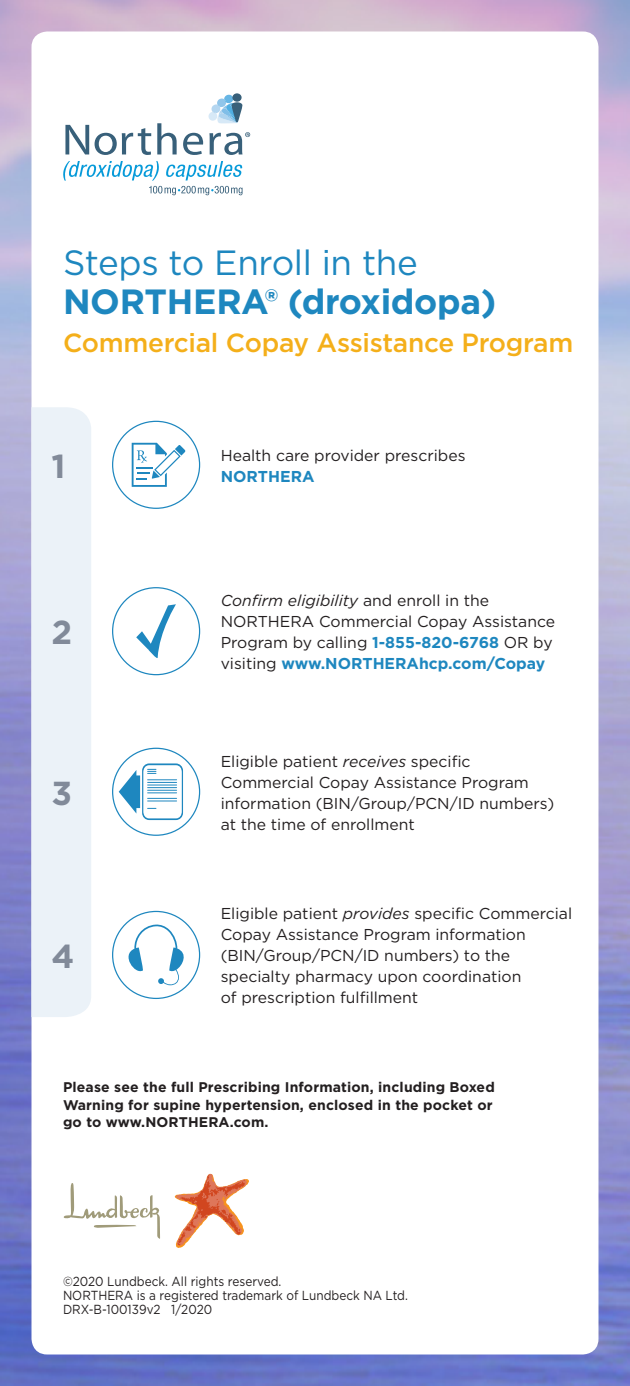
<style>
.page{position:relative;width:630px;height:1386px;background:#fff}
.page>*{position:absolute;margin:0;border:0;box-sizing:border-box;transform-origin:0 0}
.t1{font:700 35px/38.5px "Gotham";letter-spacing:-.01em;color:#1e87bf}
.Numbers{font:700 33.25px "Gotham";color:#818a99}
.t2{font:500 26.25px "Gotham";letter-spacing:-.01em;color:#f4af1a}
.Body_copy{font:15.75px/21px "Gotham";color:#231f20}
.Body_copy-2{font:700 15.75px "Gotham";color:#1e87bf}
.Please_See_line{font:700 14px/17.5px "Gotham";letter-spacing:.01em;color:#231f20}
.copyright{font:13.12px/14px "Gotham";color:#231f20;scale:.9 1}
.s1{font-weight:400}
.s2{font-style:italic}
.s3{font-weight:700;color:#1e87bf}
</style>
<div class="page">
<img style="left:0;top:0;width:630px;height:1386px">
<div style="left:32px;top:32px;width:566px;height:1322px;background:#fff;border-radius:16px"></div>
<svg style="left:175px;top:1174px;width:74px;height:74px"></svg>
<svg style="left:63px;top:1183px;width:97px;height:56px"></svg>
<div style="left:32px;top:407px;width:59px;height:610px;background:#ebf2f8"></div>
<svg style="left:132px;top:443px;width:53px;height:44px"></svg>
<svg style="left:136px;top:604px;width:40px;height:54px"></svg>
<svg style="left:119px;top:763px;width:64px;height:57px"></svg>
<svg style="left:120px;top:924px;width:68px;height:61px"></svg>
<svg style="left:65px;top:125px;width:24px;height:29px"></svg>
<svg style="left:95px;top:128px;width:56px;height:27px"></svg>
<svg style="left:157px;top:123px;width:20px;height:31px"></svg>
<svg style="left:183px;top:133px;width:20px;height:22px"></svg>
<svg style="left:232px;top:93px;width:10px;height:9px"></svg>
<svg style="left:208px;top:95px;width:34px;height:28px"></svg>
<svg style="left:63px;top:161px;width:180px;height:34px"></svg>
<svg style="left:209px;top:132px;width:41px;height:23px"></svg>
<h1 class="t1" style="left:63px;top:244px;width:435px"><span class="s1">Steps to Enroll in the<br></span>NORTHERA® (droxidopa)</h1>
<h2 class="t2" style="left:63px;top:328px;width:512px">Commercial Copay Assistance Program</h2>
<p class="Numbers" style="left:51px;top:444px;width:16px">1</p>
<p class="Numbers" style="left:51px;top:611px;width:22px">2</p>
<p class="Numbers" style="left:51px;top:771px;width:22px">3</p>
<p class="Numbers" style="left:51px;top:934px;width:24px">4</p>
<p class="Body_copy" style="left:221px;top:444px;width:246px">Health care provider prescribes</p>
<p class="Body_copy-2" style="left:221px;top:466px;width:95px">NORTHERA</p>
<p class="Body_copy" style="left:221px;top:590px;width:336px"><span class="s2">Confirm eligibility</span> and enroll in the NORTHERA Commercial Copay Assistance Program by calling <span class="s3">1-855-820-6768</span> OR by visiting <span class="s3">www.NORTHERAhcp.com/Copay</span></p>
<p class="Body_copy" style="left:221px;top:750px;width:335px">Eligible patient <span class="s2">receives</span> specific Commercial Copay Assistance Program information (BIN/Group/PCN/ID numbers) at the time of enrollment</p>
<p class="Body_copy" style="left:221px;top:903px;width:353px">Eligible patient <span class="s2">provides</span> specific Commercial Copay Assistance Program information (BIN/Group/PCN/ID numbers) to the specialty pharmacy upon coordination<br>of prescription fulfillment</p>
<p class="Please_See_line" style="left:63px;top:1079px;width:433px">Please see the full Prescribing Information, including Boxed<br>Warning for supine hypertension, enclosed in the pocket or go to www.NORTHERA.com.</p>
<p class="copyright" style="left:63px;top:1274px;width:385px">©2020 Lundbeck. All rights reserved.<br>NORTHERA is a registered trademark of Lundbeck NA Ltd.<br>DRX-B-100139v2 1/2020</p>
</div>
